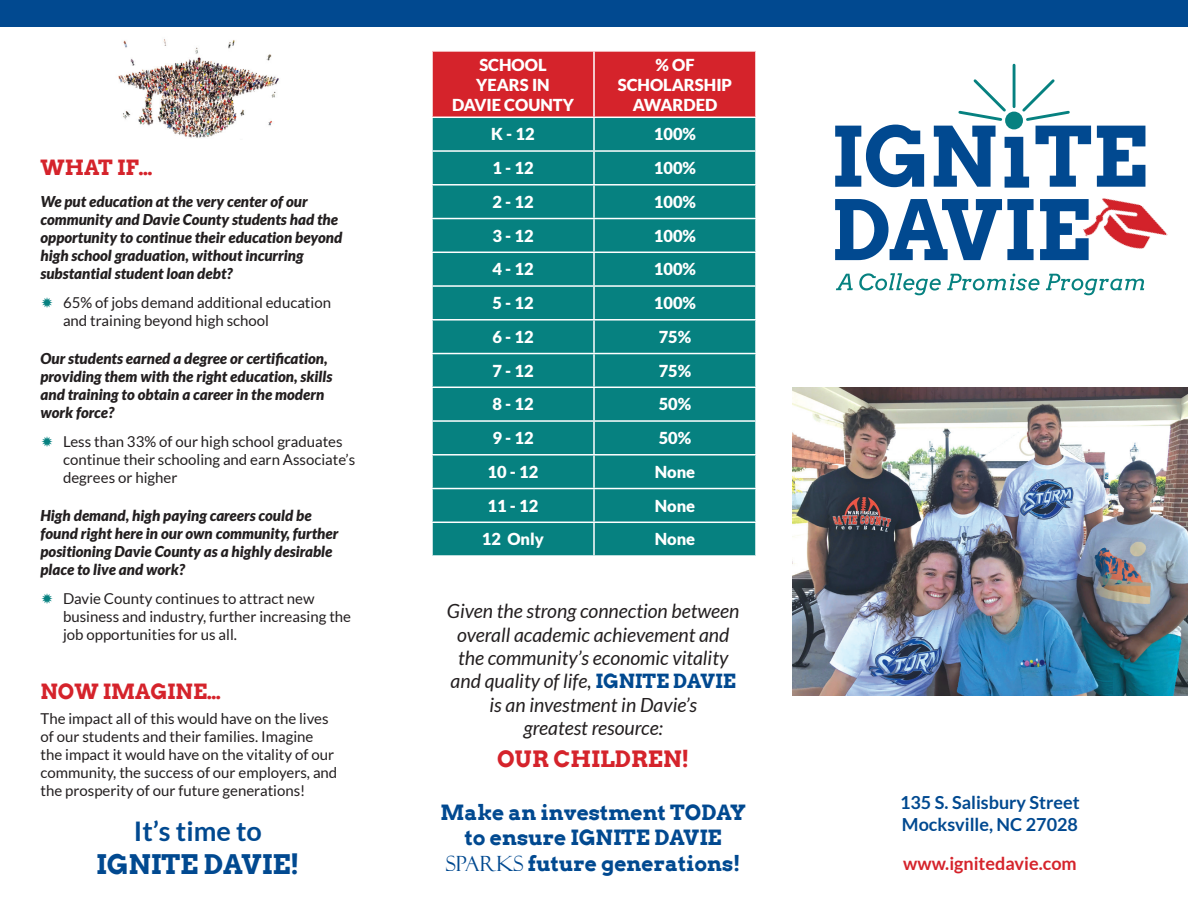
<style>
.page{position:relative;width:1188px;height:918px;background:#fff}
.page>*{position:absolute;margin:0;border:0;box-sizing:border-box;transform-origin:0 0}
.WHAT_IF_BODY{font:700 27px/32.4px "Arvo";color:#014990;text-align:center}
.t1{font:22.5px "Arvo Bold SC850";color:#d5232b}
.t2{font:700 21px/25.2px "Arvo";color:#014990;text-align:center}
.HEAD_2{font:21px "Arvo Bold SC850";color:#d5232b}
.t3{font:italic 19.5px/23.4px "Lato";color:#231f20;text-align:center}
.MAIN_BODY_1{font:700 18px "Lato";color:#014990}
.MAIN_BODY_1-2{font:700 18px "Lato";color:#d5232b}
.TABLE_1{font:900 16.5px "Lato";color:#fff}
.TABLE_HEAD{font:900 16.5px/19.8px "Lato";color:#fff;text-align:center}
.WHAT_IF_QUESTION{font:italic 900 15px/18px "Lato";color:#231f20}
.WHAT_IF_BODY-2{font:15px/18px "Lato";color:#231f20}
.s1{font-family:"Lato"}
.s2{font-family:"Arvo";font-weight:700;font-style:normal;color:#014990}
.s3{font-family:"Felix Titling";font-weight:400}
</style>
<div class="page">
<img style="left:118px;top:39px;width:161px;height:99px">
<svg style="left:835px;top:199px;width:246px;height:61px"></svg>
<svg style="left:836px;top:273px;width:308px;height:22px"></svg>
<img style="left:1081px;top:198px;width:87px;height:63px">
<hr style="left:1013px;top:65px;width:2px;height:42px;background:#068180">
<svg style="left:835px;top:77px;width:310px;height:111px"></svg>
<div style="left:432px;top:115px;width:324px;height:441px;background:#068180"></div>
<div style="left:433px;top:52px;width:322px;height:65px;background:#d5232b"></div>
<hr style="left:431px;top:52px;width:2px;height:65px;background:#fff">
<hr style="left:593px;top:52px;width:2px;height:65px;background:#fff">
<hr style="left:755px;top:52px;width:2px;height:65px;background:#fff">
<hr style="left:431px;top:117px;width:163px;height:1px;background:#fff">
<hr style="left:431px;top:118px;width:2px;height:32px;background:#fff">
<hr style="left:594px;top:117px;width:163px;height:1px;background:#fff">
<hr style="left:593px;top:118px;width:2px;height:32px;background:#fff">
<hr style="left:755px;top:118px;width:2px;height:32px;background:#fff">
<hr style="left:431px;top:150px;width:163px;height:2px;background:#fff">
<hr style="left:431px;top:152px;width:2px;height:32px;background:#fff">
<hr style="left:594px;top:150px;width:163px;height:2px;background:#fff">
<hr style="left:593px;top:152px;width:2px;height:32px;background:#fff">
<hr style="left:755px;top:152px;width:2px;height:32px;background:#fff">
<hr style="left:431px;top:184px;width:163px;height:2px;background:#fff">
<hr style="left:431px;top:186px;width:2px;height:32px;background:#fff">
<hr style="left:594px;top:184px;width:163px;height:2px;background:#fff">
<hr style="left:593px;top:186px;width:2px;height:32px;background:#fff">
<hr style="left:755px;top:186px;width:2px;height:32px;background:#fff">
<hr style="left:431px;top:218px;width:163px;height:1px;background:#fff">
<hr style="left:431px;top:219px;width:2px;height:33px;background:#fff">
<hr style="left:594px;top:218px;width:163px;height:1px;background:#fff">
<hr style="left:593px;top:219px;width:2px;height:33px;background:#fff">
<hr style="left:755px;top:219px;width:2px;height:33px;background:#fff">
<hr style="left:431px;top:252px;width:163px;height:1px;background:#fff">
<hr style="left:431px;top:253px;width:2px;height:32px;background:#fff">
<hr style="left:594px;top:252px;width:163px;height:1px;background:#fff">
<hr style="left:593px;top:253px;width:2px;height:32px;background:#fff">
<hr style="left:755px;top:253px;width:2px;height:32px;background:#fff">
<hr style="left:431px;top:285px;width:163px;height:2px;background:#fff">
<hr style="left:431px;top:287px;width:2px;height:32px;background:#fff">
<hr style="left:594px;top:285px;width:163px;height:2px;background:#fff">
<hr style="left:593px;top:287px;width:2px;height:32px;background:#fff">
<hr style="left:755px;top:287px;width:2px;height:32px;background:#fff">
<hr style="left:431px;top:319px;width:163px;height:2px;background:#fff">
<hr style="left:431px;top:321px;width:2px;height:32px;background:#fff">
<hr style="left:594px;top:319px;width:163px;height:2px;background:#fff">
<hr style="left:593px;top:321px;width:2px;height:32px;background:#fff">
<hr style="left:755px;top:321px;width:2px;height:32px;background:#fff">
<hr style="left:431px;top:353px;width:163px;height:1px;background:#fff">
<hr style="left:431px;top:354px;width:2px;height:33px;background:#fff">
<hr style="left:594px;top:353px;width:163px;height:1px;background:#fff">
<hr style="left:593px;top:354px;width:2px;height:33px;background:#fff">
<hr style="left:755px;top:354px;width:2px;height:33px;background:#fff">
<hr style="left:431px;top:387px;width:163px;height:1px;background:#fff">
<hr style="left:431px;top:388px;width:2px;height:32px;background:#fff">
<hr style="left:594px;top:387px;width:163px;height:1px;background:#fff">
<hr style="left:593px;top:388px;width:2px;height:32px;background:#fff">
<hr style="left:755px;top:388px;width:2px;height:32px;background:#fff">
<hr style="left:431px;top:420px;width:163px;height:2px;background:#fff">
<hr style="left:431px;top:422px;width:2px;height:32px;background:#fff">
<hr style="left:594px;top:420px;width:163px;height:2px;background:#fff">
<hr style="left:593px;top:422px;width:2px;height:32px;background:#fff">
<hr style="left:755px;top:422px;width:2px;height:32px;background:#fff">
<hr style="left:431px;top:454px;width:163px;height:2px;background:#fff">
<hr style="left:431px;top:456px;width:2px;height:32px;background:#fff">
<hr style="left:594px;top:454px;width:163px;height:2px;background:#fff">
<hr style="left:593px;top:456px;width:2px;height:32px;background:#fff">
<hr style="left:755px;top:456px;width:2px;height:32px;background:#fff">
<hr style="left:431px;top:488px;width:163px;height:1px;background:#fff">
<hr style="left:431px;top:489px;width:2px;height:33px;background:#fff">
<hr style="left:594px;top:488px;width:163px;height:1px;background:#fff">
<hr style="left:593px;top:489px;width:2px;height:33px;background:#fff">
<hr style="left:755px;top:489px;width:2px;height:33px;background:#fff">
<hr style="left:431px;top:522px;width:163px;height:1px;background:#fff">
<hr style="left:431px;top:523px;width:2px;height:32px;background:#fff">
<hr style="left:594px;top:522px;width:163px;height:1px;background:#fff">
<hr style="left:593px;top:523px;width:2px;height:32px;background:#fff">
<hr style="left:755px;top:523px;width:2px;height:32px;background:#fff">
<hr style="left:431px;top:555px;width:163px;height:2px;background:#fff">
<hr style="left:594px;top:555px;width:163px;height:2px;background:#fff">
<div style="left:0;top:0;width:1188px;height:27px;background:#014990"></div>
<img style="left:792px;top:388px;width:396px;height:308px">
<p class="HEAD_2" style="left:40px;top:155px;width:113px">WHAT IF…</p>
<p class="WHAT_IF_QUESTION" style="left:40px;top:193px;width:303px">We put education at the very center of our community and Davie County students had the opportunity to continue their education beyond high school graduation, without incurring substantial student loan debt?</p>
<p class="WHAT_IF_BODY-2" style="left:63px;top:293px;width:270px">65% of jobs demand additional education and training beyond high school</p>
<p class="WHAT_IF_QUESTION" style="left:40px;top:350px;width:293px">Our students earned a degree or certification, providing them with the right education, skills and training to obtain a career in the modern work force?</p>
<p class="WHAT_IF_BODY-2" style="left:63px;top:432px;width:294px">Less than 33% of our high school graduates continue their schooling and earn Associate’s degrees or higher</p>
<p class="WHAT_IF_QUESTION" style="left:40px;top:507px;width:299px">High demand, high paying careers could be found right here in our own community, further positioning Davie County as a highly desirable place to live and work?</p>
<p class="WHAT_IF_BODY-2" style="left:63px;top:589px;width:290px">Davie County continues to attract new business and industry, further increasing the job opportunities for us all.</p>
<p class="HEAD_2" style="left:40px;top:678px;width:182px">NOW IMAGINE…</p>
<p class="WHAT_IF_BODY-2" style="left:40px;top:709px;width:298px">The impact all of this would have on the lives of our students and their families. Imagine the impact it would have on the vitality of our community, the success of our employers, and the prosperity of our future generations!</p>
<p class="WHAT_IF_BODY" style="left:96px;top:815px;width:205px"><span class="s1">It’s time to<br></span>IGNITE DAVIE!</p>
<p class="TABLE_HEAD" style="left:452px;top:55px;width:123px">SCHOOL<br>YEARS IN<br>DAVIE COUNTY</p>
<p class="TABLE_HEAD" style="left:618px;top:55px;width:116px">% OF<br>SCHOLARSHIP<br>AWARDED</p>
<p class="TABLE_1" style="left:491px;top:125px;width:45px">K - 12</p>
<p class="TABLE_1" style="left:654px;top:125px;width:44px">100%</p>
<p class="TABLE_1" style="left:492px;top:158px;width:43px">1 - 12</p>
<p class="TABLE_1" style="left:654px;top:158px;width:44px">100%</p>
<p class="TABLE_1" style="left:492px;top:192px;width:43px">2 - 12</p>
<p class="TABLE_1" style="left:654px;top:192px;width:44px">100%</p>
<p class="TABLE_1" style="left:492px;top:226px;width:43px">3 - 12</p>
<p class="TABLE_1" style="left:654px;top:226px;width:44px">100%</p>
<p class="TABLE_1" style="left:492px;top:260px;width:43px">4 - 12</p>
<p class="TABLE_1" style="left:654px;top:260px;width:44px">100%</p>
<p class="TABLE_1" style="left:492px;top:293px;width:43px">5 - 12</p>
<p class="TABLE_1" style="left:654px;top:293px;width:44px">100%</p>
<p class="TABLE_1" style="left:492px;top:327px;width:43px">6 - 12</p>
<p class="TABLE_1" style="left:659px;top:327px;width:34px">75%</p>
<p class="TABLE_1" style="left:492px;top:361px;width:43px">7 - 12</p>
<p class="TABLE_1" style="left:659px;top:361px;width:34px">75%</p>
<p class="TABLE_1" style="left:492px;top:395px;width:43px">8 - 12</p>
<p class="TABLE_1" style="left:659px;top:395px;width:34px">50%</p>
<p class="TABLE_1" style="left:492px;top:428px;width:43px">9 - 12</p>
<p class="TABLE_1" style="left:659px;top:428px;width:34px">50%</p>
<p class="TABLE_1" style="left:488px;top:462px;width:52px">10 - 12</p>
<p class="TABLE_1" style="left:655px;top:462px;width:42px">None</p>
<p class="TABLE_1" style="left:488px;top:496px;width:52px">11 - 12</p>
<p class="TABLE_1" style="left:655px;top:496px;width:42px">None</p>
<p class="TABLE_1" style="left:482px;top:530px;width:64px">12 Only</p>
<p class="TABLE_1" style="left:655px;top:530px;width:42px">None</p>
<p class="t3" style="left:447px;top:600px;width:294px">Given the strong connection between overall academic achievement and the community’s economic vitality and quality of life, <span class="s2">IGNITE DAVIE </span>is an investment in Davie’s<br>greatest resource:</p>
<p class="t1" style="left:497px;top:744px;width:194px">OUR CHILDREN!</p>
<p class="t2" style="left:441px;top:800px;width:307px">Make an investment TODAY to ensure IGNITE DAVIE<br><span class="s3">SPARKS</span> future generations!</p>
<p class="MAIN_BODY_1" style="left:900px;top:793px;width:181px">135 S. Salisbury Street</p>
<p class="MAIN_BODY_1" style="left:902px;top:814px;width:178px">Mocksville, NC 27028</p>
<p class="MAIN_BODY_1-2" style="left:903px;top:853px;width:175px">www.ignitedavie.com</p>
</div>
